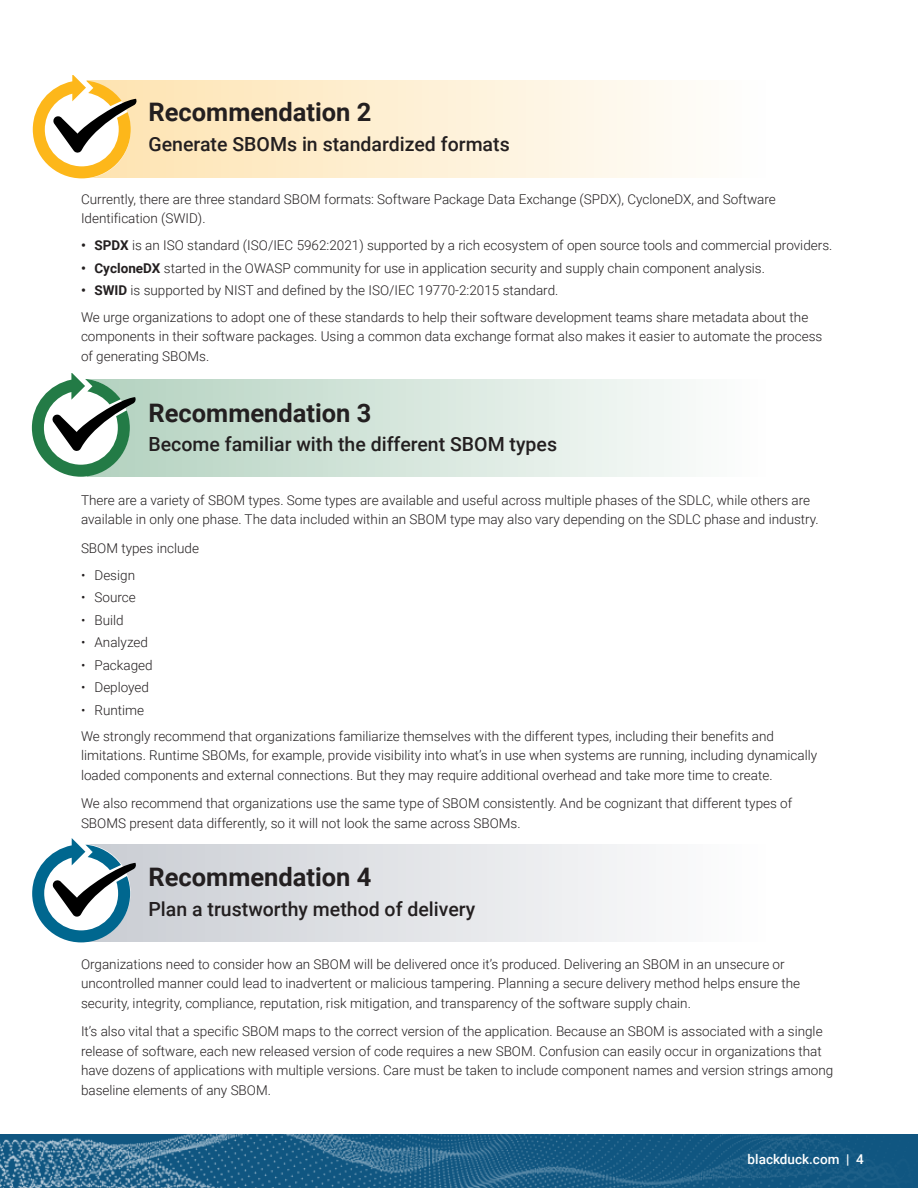
<style>
.page{position:relative;width:918px;height:1188px;background:#fff}
.page>*{position:absolute;margin:0;border:0;box-sizing:border-box;transform-origin:0 0}
.HEADING_1{font:700 25.5px "Roboto";color:#231f20}
.HEADING_2{font:500 19.5px "Roboto";color:#231f20}
.BODY_COPY{font:300 13.5px/19.5px "Roboto";color:#231f20}
.t1{font:500 13.5px "Roboto";color:#fff}
.s1{font-weight:700}
</style>
<div class="page">
<img style="left:0;top:1134px;width:918px;height:54px">
<div style="left:87px;top:379px;width:831px;height:97px;background:linear-gradient(to right,#b5d3c1,#fff)"></div>
<svg style="left:32px;top:373px;width:104px;height:104px"></svg>
<div style="left:87px;top:844px;width:831px;height:97px;background:linear-gradient(to right,#cbcfd5,#fff)"></div>
<svg style="left:32px;top:838px;width:105px;height:104px"></svg>
<div style="left:87px;top:81px;width:831px;height:97px;background:linear-gradient(to right,#fee4b3,#fff)"></div>
<svg style="left:33px;top:75px;width:104px;height:103px"></svg>
<p class="HEADING_1" style="left:148px;top:94px;width:225px">Recommendation 2</p>
<p class="HEADING_2" style="left:148px;top:130px;width:363px">Generate SBOMs in standardized formats</p>
<p class="BODY_COPY" style="left:81px;top:189px;width:696px">Currently, there are three standard SBOM formats: Software Package Data Exchange (SPDX), CycloneDX, and Software<br>Identification (SWID).</p>
<p class="BODY_COPY" style="left:81px;top:235px;width:753px"><span class="s1">• SPDX</span> is an ISO standard (ISO/IEC 5962:2021) supported by a rich ecosystem of open source tools and commercial providers.</p>
<p class="BODY_COPY" style="left:81px;top:258px;width:685px"><span class="s1">• CycloneDX</span> started in the OWASP community for use in application security and supply chain component analysis.</p>
<p class="BODY_COPY" style="left:81px;top:280px;width:479px"><span class="s1">• SWID</span> is supported by NIST and defined by the ISO/IEC 19770-2:2015 standard.</p>
<p class="BODY_COPY" style="left:81px;top:306px;width:743px">We urge organizations to adopt one of these standards to help their software development teams share metadata about the components in their software packages. Using a common data exchange format also makes it easier to automate the process of generating SBOMs.</p>
<p class="HEADING_1" style="left:148px;top:395px;width:225px">Recommendation 3</p>
<p class="HEADING_2" style="left:148px;top:431px;width:410px">Become familiar with the different SBOM types</p>
<p class="BODY_COPY" style="left:81px;top:490px;width:739px">There are a variety of SBOM types. Some types are available and useful across multiple phases of the SDLC, while others are available in only one phase. The data included within an SBOM type may also vary depending on the SDLC phase and industry.</p>
<p class="BODY_COPY" style="left:81px;top:538px;width:119px">SBOM types include</p>
<p class="BODY_COPY" style="left:81px;top:565px;width:56px">• Design</p>
<p class="BODY_COPY" style="left:81px;top:587px;width:56px">• Source</p>
<p class="BODY_COPY" style="left:81px;top:610px;width:44px">• Build</p>
<p class="BODY_COPY" style="left:81px;top:632px;width:68px">• Analyzed</p>
<p class="BODY_COPY" style="left:81px;top:655px;width:73px">• Packaged</p>
<p class="BODY_COPY" style="left:81px;top:677px;width:70px">• Deployed</p>
<p class="BODY_COPY" style="left:81px;top:700px;width:65px">• Runtime</p>
<p class="BODY_COPY" style="left:81px;top:726px;width:738px">We strongly recommend that organizations familiarize themselves with the different types, including their benefits and limitations. Runtime SBOMs, for example, provide visibility into what’s in use when systems are running, including dynamically loaded components and external connections. But they may require additional overhead and take more time to create.</p>
<p class="BODY_COPY" style="left:81px;top:793px;width:713px">We also recommend that organizations use the same type of SBOM consistently. And be cognizant that different types of<br>SBOMS present data differently, so it will not look the same across SBOMs.</p>
<p class="HEADING_1" style="left:148px;top:859px;width:225px">Recommendation 4</p>
<p class="HEADING_2" style="left:148px;top:895px;width:328px">Plan a trustworthy method of delivery</p>
<p class="BODY_COPY" style="left:81px;top:954px;width:721px">Organizations need to consider how an SBOM will be delivered once it’s produced. Delivering an SBOM in an unsecure or uncontrolled manner could lead to inadvertent or malicious tampering. Planning a secure delivery method helps ensure the security, integrity, compliance, reputation, risk mitigation, and transparency of the software supply chain.</p>
<p class="BODY_COPY" style="left:81px;top:1021px;width:754px">It’s also vital that a specific SBOM maps to the correct version of the application. Because an SBOM is associated with a single release of software, each new released version of code requires a new SBOM. Confusion can easily occur in organizations that have dozens of applications with multiple versions. Care must be taken to include component names and version strings among baseline elements of any SBOM.</p>
<p class="t1" style="left:748px;top:1149px;width:118px">blackduck.com | 4</p>
</div>
